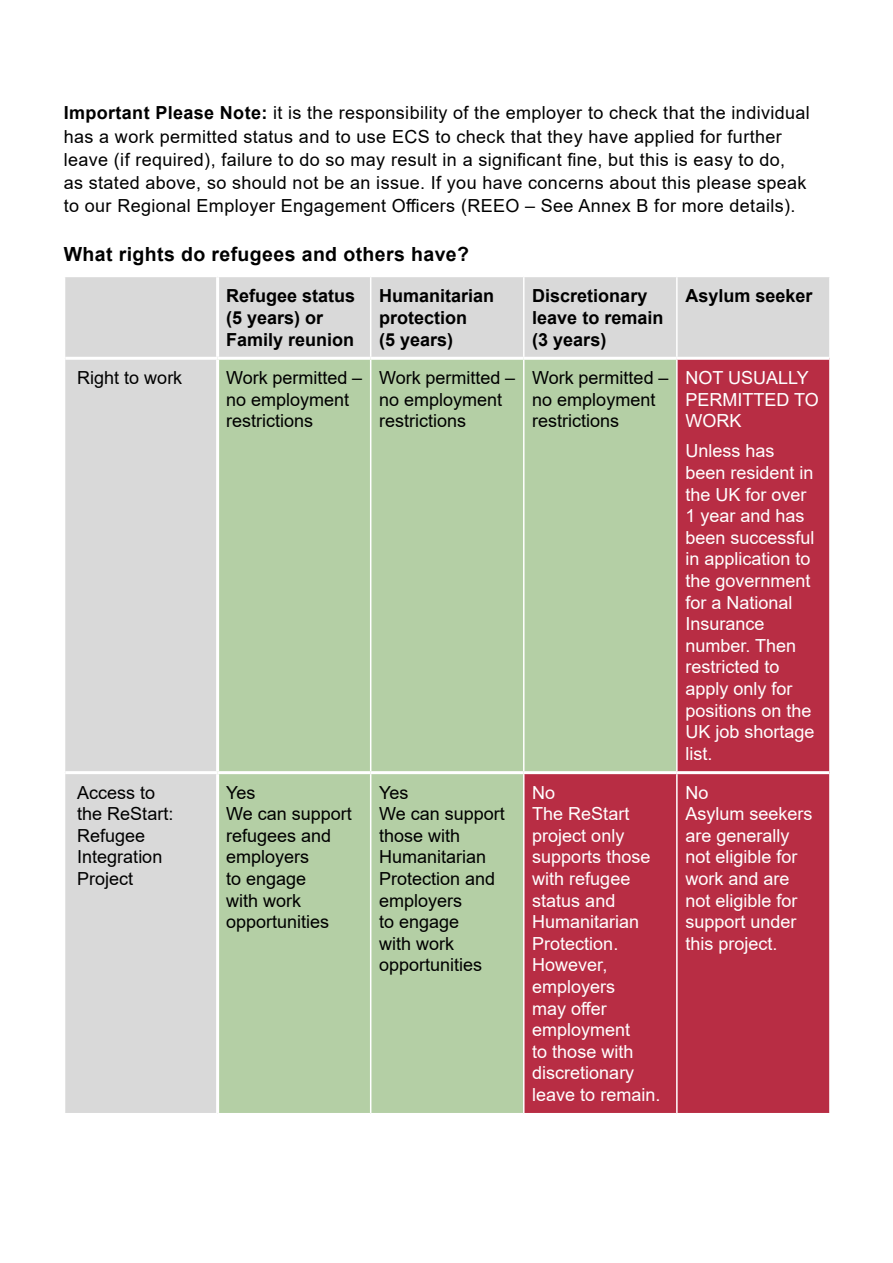
<style>
.page{position:relative;width:893px;height:1263px;background:#fff}
.page>*{position:absolute;margin:0;border:0;box-sizing:border-box;transform-origin:0 0}
.H5_Sub_sub_heading{font:700 19.5px "Arial";letter-spacing:.02em;color:#000}
.Table_Text{font:18px/21.6px "Arial";color:#fff}
.Body_text{font:18px/23.2px "Arial";letter-spacing:.02em;color:#000}
.Table_Text-2{font:18px/21.6px "Arial";color:#000}
.H6_Table_Heading{font:700 18px/21.6px "Arial";color:#000}
.s1{font-weight:700}
</style>
<div class="page">
<div style="left:65px;top:277px;width:764px;height:836px;background:#d9d9d9"></div>
<div style="left:219px;top:360px;width:304px;height:753px;background:#b4cfa5"></div>
<svg style="left:524px;top:360px;width:305px;height:753px;background:#b7595e"></svg>
<hr style="left:370px;top:277px;width:1px;height:80px;background:#fff">
<hr style="left:523px;top:277px;width:1px;height:80px;background:#fff">
<hr style="left:676px;top:277px;width:2px;height:80px;background:#fff">
<hr style="left:370px;top:360px;width:1px;height:411px;background:#fff">
<hr style="left:523px;top:360px;width:1px;height:411px;background:#fff">
<hr style="left:676px;top:360px;width:2px;height:411px;background:#fff">
<hr style="left:370px;top:774px;width:1px;height:339px;background:#fff">
<hr style="left:523px;top:774px;width:1px;height:339px;background:#fff">
<hr style="left:676px;top:774px;width:2px;height:339px;background:#fff">
<hr style="left:216px;top:277px;width:3px;height:80px;background:#fff">
<hr style="left:65px;top:357px;width:153px;height:3px;background:#fff">
<hr style="left:218px;top:357px;width:153px;height:3px;background:#fff">
<hr style="left:216px;top:360px;width:3px;height:411px;background:#fff">
<hr style="left:371px;top:357px;width:153px;height:3px;background:#fff">
<hr style="left:524px;top:357px;width:153px;height:3px;background:#fff">
<hr style="left:677px;top:357px;width:152px;height:3px;background:#fff">
<hr style="left:65px;top:771px;width:153px;height:3px;background:#fff">
<hr style="left:218px;top:771px;width:153px;height:3px;background:#fff">
<hr style="left:216px;top:774px;width:3px;height:339px;background:#fff">
<hr style="left:371px;top:771px;width:153px;height:3px;background:#fff">
<hr style="left:524px;top:771px;width:153px;height:3px;background:#fff">
<hr style="left:677px;top:771px;width:152px;height:3px;background:#fff">
<p class="Body_text" style="left:64px;top:101px;width:748px"><span class="s1">Important Please Note:</span> it is the responsibility of the employer to check that the individual has a work permitted status and to use ECS to check that they have applied for further leave (if required), failure to do so may result in a significant fine, but this is easy to do,<br>as stated above, so should not be an issue. If you have concerns about this please speak to our Regional Employer Engagement Officers (REEO – See Annex B for more details).</p>
<h5 class="H5_Sub_sub_heading" style="left:64px;top:241px;width:407px">What rights do refugees and others have?</h5>
<h6 class="H6_Table_Heading" style="left:226px;top:285px;width:131px">Refugee status (5 years) or<br>Family reunion</h6>
<h6 class="H6_Table_Heading" style="left:379px;top:285px;width:117px">Humanitarian protection<br>(5 years)</h6>
<h6 class="H6_Table_Heading" style="left:532px;top:285px;width:133px">Discretionary leave to remain (3 years)</h6>
<h6 class="H6_Table_Heading" style="left:685px;top:285px;width:129px">Asylum seeker</h6>
<p class="Table_Text-2" style="left:77px;top:367px;width:107px">Right to work</p>
<p class="Table_Text-2" style="left:226px;top:367px;width:138px">Work permitted – no employment restrictions</p>
<p class="Table_Text-2" style="left:379px;top:367px;width:138px">Work permitted – no employment restrictions</p>
<p class="Table_Text-2" style="left:532px;top:367px;width:138px">Work permitted – no employment restrictions</p>
<p class="Table_Text" style="left:685px;top:367px;width:135px">NOT USUALLY<br>PERMITTED TO<br>WORK</p>
<p class="Table_Text" style="left:685px;top:440px;width:131px">Unless has been resident in the UK for over<br>1 year and has been successful in application to the government for a National<br>Insurance number. Then restricted to apply only for positions on the<br>UK job shortage list.</p>
<p class="Table_Text-2" style="left:77px;top:781px;width:98px">Access to the ReStart:<br>Refugee<br>Integration<br>Project</p>
<p class="Table_Text-2" style="left:226px;top:781px;width:127px">Yes<br>We can support refugees and employers<br>to engage<br>with work opportunities</p>
<p class="Table_Text-2" style="left:379px;top:781px;width:127px">Yes<br>We can support those with<br>Humanitarian<br>Protection and employers<br>to engage<br>with work opportunities</p>
<p class="Table_Text" style="left:532px;top:781px;width:130px">No<br>The ReStart project only supports those with refugee status and<br>Humanitarian<br>Protection.<br>However, employers<br>may offer employment<br>to those with discretionary leave to remain.</p>
<p class="Table_Text" style="left:685px;top:781px;width:129px">No<br>Asylum seekers are generally not eligible for work and are not eligible for support under this project.</p>
</div>
